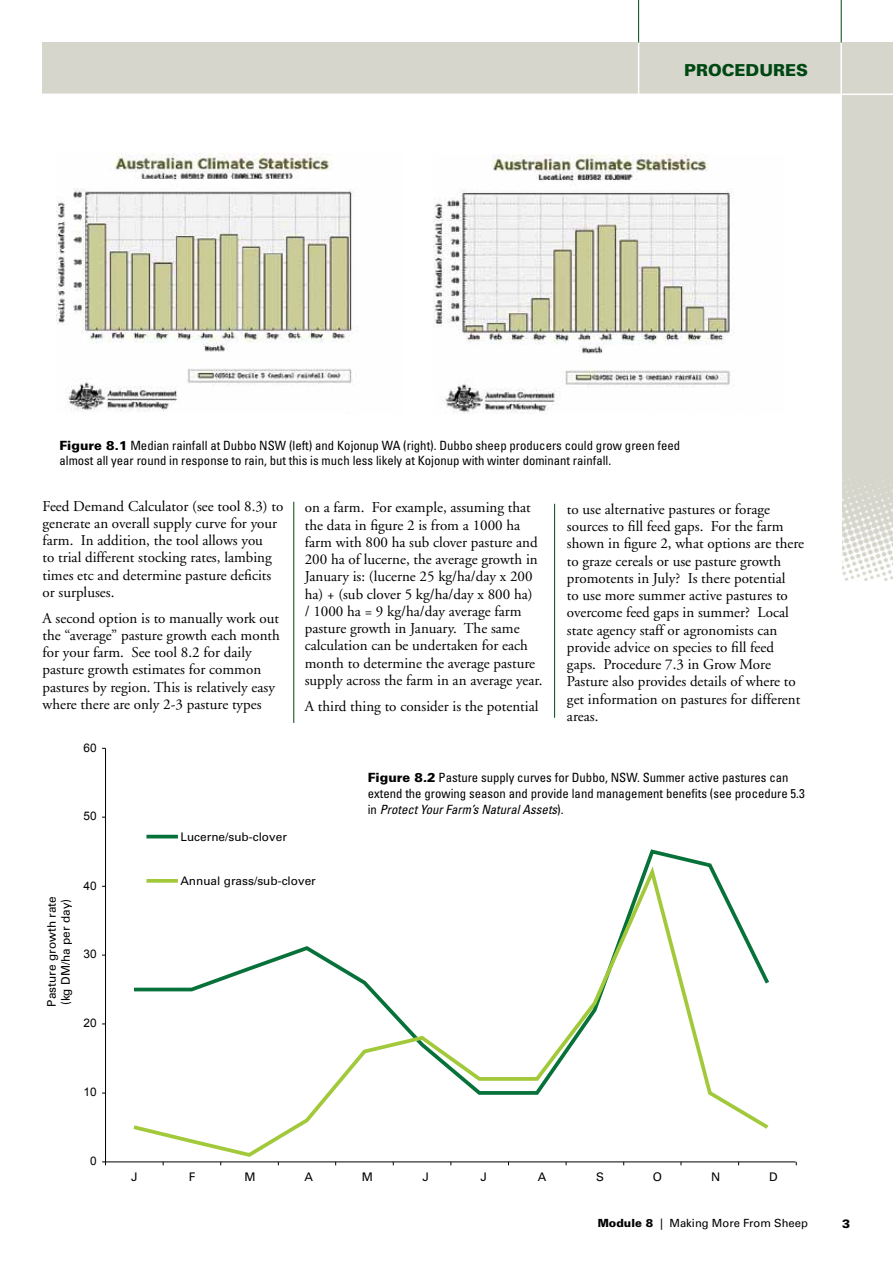
<style>
.page{position:relative;width:893px;height:1263px;background:#fff}
.page>*{position:absolute;margin:0;border:0;box-sizing:border-box;transform-origin:0 0}
.t1{font:900 16.5px "Univers";color:#004712}
.t2{font:15px/17.2px "Adobe Garamond";color:#000}
.t3{font:condensed 12.75px/15.8px "Univers";color:#000}
.t4{font:900 12px "Univers";color:#000}
.t5{font:11.85px/14px "Univers";color:#000}
.t6{font:11.85px "Arial";color:#000}
.t7{font:11.25px "Univers";color:#000}
.s1{font-weight:900;font-stretch:normal}
.s2{font-style:italic}
.s3{font-weight:900}
</style>
<div class="page">
<div style="left:43px;top:43px;width:850px;height:51px;background:#d6d6cd"></div>
<img style="left:842px;top:93px;width:51px;height:487px">
<hr style="left:638px;top:42px;width:1px;height:54px;background:#fff">
<hr style="left:840px;top:39px;width:2px;height:538px;background:#fff">
<hr style="left:841px;top:0;width:1px;height:43px;background:#004712">
<hr style="left:638px;top:0;width:1px;height:43px;background:#004712">
<hr style="left:36px;top:94px;width:857px;height:1px;background:#fff">
<hr style="left:105px;top:748px;width:1px;height:414px;background:#000">
<hr style="left:105px;top:1162px;width:691px;height:1px;background:#000">
<svg style="left:133px;top:861px;width:636px;height:296px"></svg>
<div style="left:127px;top:815px;width:199px;height:88px;background:#fff"></div>
<hr style="left:146px;top:835px;width:32px;height:3px;background:#07713a">
<svg style="left:146px;top:879px;width:32px;height:4px"></svg>
<img style="left:434px;top:154px;width:300px;height:260px">
<img style="left:57px;top:153px;width:297px;height:259px">
<hr style="left:293px;top:502px;width:1px;height:221px;background:#004712">
<hr style="left:554px;top:504px;width:1px;height:214px;background:#004712">
<p class="t1" style="left:684px;top:60px;width:125px">PROCEDURES</p>
<p class="t3" style="left:60px;top:437px;width:622px"><span class="s1">Figure 8.1</span> Median rainfall at Dubbo NSW (left) and Kojonup WA (right). Dubbo sheep producers could grow green feed almost all year round in response to rain, but this is much less likely at Kojonup with winter dominant rainfall.</p>
<p class="t2" style="left:305px;top:499px;width:239px">on a farm. For example, assuming that the data in figure 2 is from a 1000 ha farm with 800 ha sub clover pasture and 200 ha of lucerne, the average growth in January is: (lucerne 25 kg/ha/day x 200 ha) + (sub clover 5 kg/ha/day x 800 ha)<br>/ 1000 ha = 9 kg/ha/day average farm pasture growth in January. The same calculation can be undertaken for each month to determine the average pasture supply across the farm in an average year.</p>
<p class="t2" style="left:305px;top:697px;width:235px">A third thing to consider is the potential</p>
<p class="t2" style="left:43px;top:498px;width:242px">Feed Demand Calculator (see tool 8.3) to generate an overall supply curve for your farm. In addition, the tool allows you<br>to trial different stocking rates, lambing times etc and determine pasture deficits or surpluses.</p>
<p class="t2" style="left:43px;top:610px;width:239px">A second option is to manually work out the “average” pasture growth each month for your farm. See tool 8.2 for daily pasture growth estimates for common pastures by region. This is relatively easy where there are only 2-3 pasture types</p>
<p class="t2" style="left:567px;top:501px;width:239px">to use alternative pastures or forage sources to fill feed gaps. For the farm shown in figure 2, what options are there to graze cereals or use pasture growth promotents in July? Is there potential<br>to use more summer active pastures to overcome feed gaps in summer? Local state agency staff or agronomists can provide advice on species to fill feed gaps. Procedure 7.3 in Grow More Pasture also provides details of where to get information on pastures for different areas.</p>
<p class="t6" style="left:84px;top:741px;width:15px">60</p>
<p class="t6" style="left:84px;top:809px;width:15px">50</p>
<p class="t5" style="left:45px;top:1007px;width:112px;rotate:-90deg">Pasture growth rate (kg DM/ha per day)</p>
<p class="t6" style="left:84px;top:879px;width:15px">40</p>
<p class="t6" style="left:84px;top:947px;width:15px">30</p>
<p class="t6" style="left:84px;top:1016px;width:15px">20</p>
<p class="t6" style="left:84px;top:1085px;width:15px">10</p>
<p class="t6" style="left:90px;top:1154px;width:8px">0</p>
<p class="t5" style="left:180px;top:829px;width:108px">Lucerne/sub-clover</p>
<p class="t5" style="left:180px;top:874px;width:137px">Annual grass/sub-clover</p>
<p class="t3" style="left:368px;top:769px;width:438px"><span class="s1">Figure 8.2</span> Pasture supply curves for Dubbo, NSW. Summer active pastures can extend the growing season and provide land management benefits (see procedure 5.3 in <span class="s2">Protect Your Farm’s Natural Assets</span>).</p>
<p class="t5" style="left:131px;top:1170px;width:8px">J</p>
<p class="t5" style="left:189px;top:1170px;width:8px">F</p>
<p class="t5" style="left:245px;top:1170px;width:13px">M</p>
<p class="t5" style="left:304px;top:1170px;width:10px">A</p>
<p class="t5" style="left:362px;top:1170px;width:13px">M</p>
<p class="t5" style="left:422px;top:1170px;width:8px">J</p>
<p class="t5" style="left:480px;top:1170px;width:8px">J</p>
<p class="t5" style="left:538px;top:1170px;width:10px">A</p>
<p class="t5" style="left:596px;top:1170px;width:9px">S</p>
<p class="t5" style="left:653px;top:1170px;width:11px">O</p>
<p class="t5" style="left:711px;top:1170px;width:11px">N</p>
<p class="t5" style="left:769px;top:1170px;width:10px">D</p>
<p class="t7" style="left:598px;top:1217px;width:212px"><span class="s3">Module 8</span> | Making More From Sheep</p>
<p class="t4" style="left:842px;top:1216px;width:10px">3</p>
</div>
